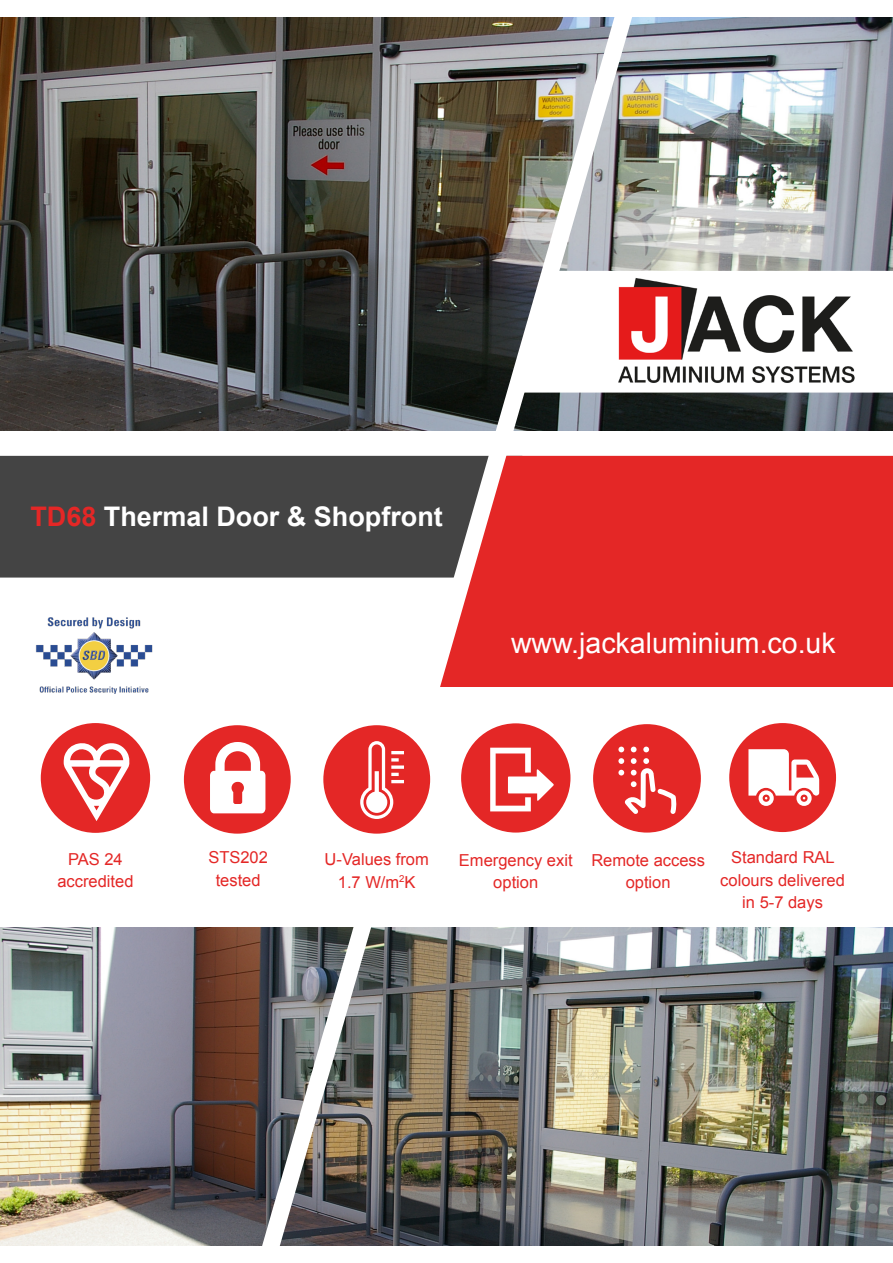
<style>
.page{position:relative;width:893px;height:1263px;background:#fff}
.page>*{position:absolute;margin:0;border:0;box-sizing:border-box;transform-origin:0 0}
.t1{font:28.5px "Arial";color:#fff}
.t2{font:700 27px "Arial";color:#fff}
.t3{font:16.5px/22.5px "Arial";color:#e42726;text-align:center}
.s1{color:#e42726}
</style>
<div class="page">
<img style="left:0;top:927px;width:893px;height:319px">
<div style="left:0;top:456px;width:257px;height:121px;background:#444"></div>
<img style="left:0;top:17px;width:893px;height:413px">
<svg style="left:637px;top:271px;width:256px;height:122px"></svg>
<div style="left:637px;top:456px;width:256px;height:231px;background:#e42726"></div>
<img style="left:257px;top:17px;width:380px;height:1229px">
<div style="left:0;top:687px;width:893px;height:232px;background:#fff"></div>
<div style="left:41px;top:723px;width:109px;height:110px;background:#e42726;border-radius:50%"></div>
<svg style="left:64px;top:743px;width:65px;height:78px"></svg>
<div style="left:323px;top:725px;width:107px;height:109px;background:#e42726;border-radius:50%"></div>
<svg style="left:360px;top:741px;width:44px;height:78px"></svg>
<div style="left:593px;top:724px;width:108px;height:108px;background:#e42726;border-radius:50%"></div>
<div style="left:729px;top:723px;width:107px;height:109px;background:#e42726;border-radius:50%"></div>
<svg style="left:748px;top:749px;width:71px;height:57px"></svg>
<svg style="left:461px;top:723px;width:109px;height:109px"></svg>
<svg style="left:631px;top:747px;width:6px;height:5px"></svg>
<svg style="left:643px;top:747px;width:6px;height:5px"></svg>
<svg style="left:618px;top:747px;width:6px;height:5px"></svg>
<svg style="left:618px;top:758px;width:59px;height:56px"></svg>
<img style="left:613px;top:274px;width:245px;height:113px">
<img style="left:35px;top:617px;width:118px;height:77px">
<div style="left:184px;top:725px;width:107px;height:109px;background:#e42726;border-radius:50%"></div>
<svg style="left:210px;top:742px;width:55px;height:71px"></svg>
<p class="t2" style="left:30px;top:499px;width:414px"><span class="s1">TD68</span> Thermal Door &amp; Shopfront</p>
<p class="t1" style="left:511px;top:625px;width:326px">www.jackaluminium.co.uk</p>
<p class="t3" style="left:57px;top:848px;width:78px">PAS 24 accredited</p>
<p class="t3" style="left:325px;top:848px;width:106px">U-Values from<br>1.7 W/m<sup>2</sup>K</p>
<p class="t3" style="left:459px;top:849px;width:115px">Emergency exit option</p>
<p class="t3" style="left:591px;top:849px;width:115px">Remote access option</p>
<p class="t3" style="left:731px;top:846px;width:105px">Standard RAL</p>
<p class="t3" style="left:208px;top:846px;width:61px">STS202</p>
<p class="t3" style="left:216px;top:869px;width:46px">tested</p>
<p class="t3" style="left:720px;top:869px;width:126px">colours delivered in 5-7 days</p>
</div>
